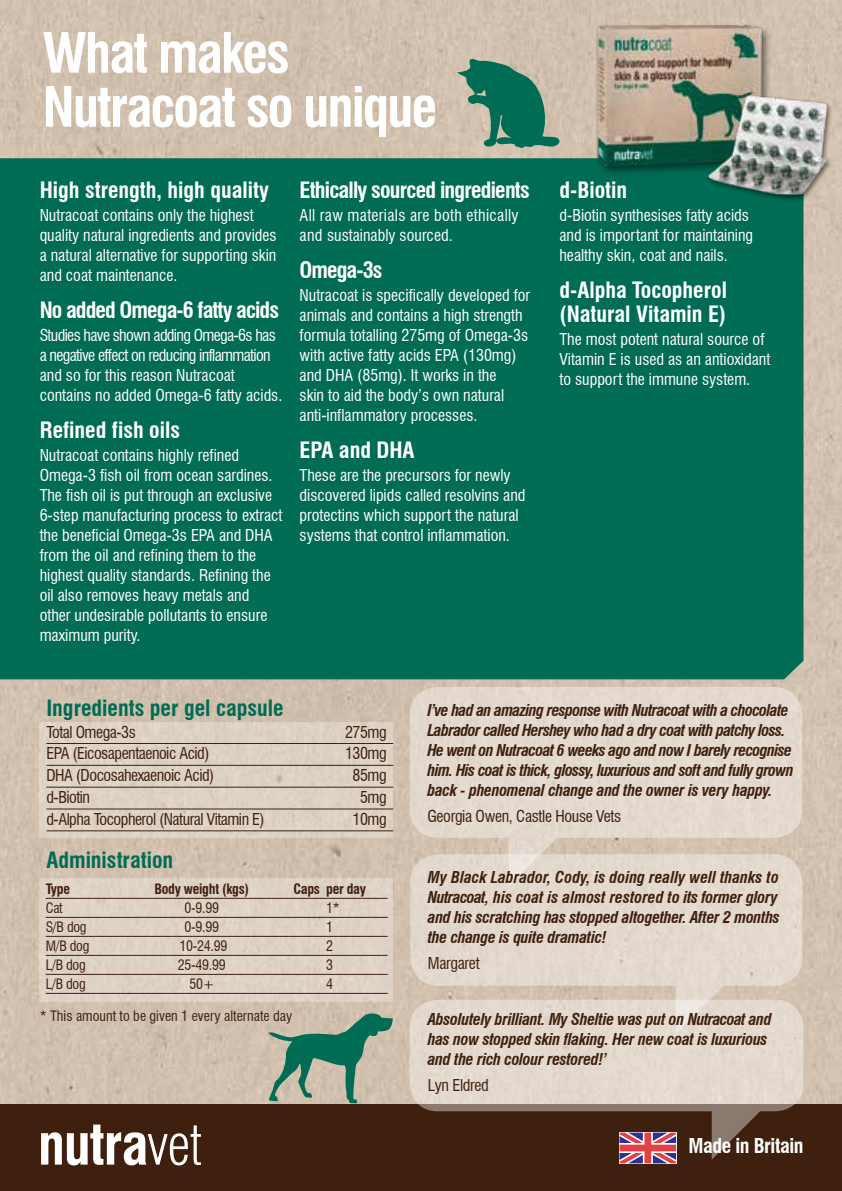
<style>
.page{position:relative;width:842px;height:1191px;background:#fff}
.page>*{position:absolute;margin:0;border:0;box-sizing:border-box;transform-origin:0 0}
.t1{font:700 condensed 54px/54px "Swiss 721 BT";letter-spacing:-.035em;color:#fff}
.t2{font:700 condensed 22px/24px "Swiss 721 BT";color:#fff}
.t3{font:700 condensed 22px "Swiss 721 BT";color:#006c53}
.t4{font:700 condensed 22px "Swiss 721 BT";letter-spacing:-.035em;color:#fff}
.t5{font:700 condensed 22px "Swiss 721 BT";letter-spacing:-.04em;color:#fff}
.t6{font:700 condensed 20px "Swiss 721 BT";letter-spacing:-.02em;color:#fff}
.t7{font:condensed 16px/20px "Swiss 721 BT";color:#fff}
.t8{font:italic 700 condensed 16px/20px "Swiss 721 BT";letter-spacing:-.02em;color:#3f200f}
.t9{font:italic 700 condensed 16px/20px "Swiss 721 BT";letter-spacing:-.04em;color:#3f200f}
.t10{font:condensed 16px "Swiss 721 BT";letter-spacing:-.03em;color:#3f200f}
.t11{font:condensed 16px/20px "Swiss 721 BT";letter-spacing:-.04em;color:#fff}
.t12{font:condensed 16px/20px "Swiss 721 BT";letter-spacing:.02em;color:#fff}
.t13{font:condensed 14px "Swiss 721 BT";color:#3f200f}
.t14{font:700 condensed 14px "Swiss 721 BT";letter-spacing:-.02em;color:#3f200f}
</style>
<div class="page">
<div style="left:0;top:0;width:842px;height:1104px;background:#d1c0ae"></div>
<div style="left:0;top:1104px;width:842px;height:87px;background:#3f200f"></div>
<div style="left:0;top:158px;width:803px;height:521px;background:#006c53"></div>
<svg style="left:410px;top:886px;width:392px;height:113px;background:#e0d5ca"></svg>
<svg style="left:410px;top:999px;width:393px;height:160px;fill:#e2d7cc"></svg>
<svg style="left:410px;top:687px;width:392px;height:199px;background:#e1d6cb"></svg>
<div style="left:40px;top:878px;width:353px;height:124px;background:#ded2c6"></div>
<hr style="left:46px;top:898px;width:342px;height:1px;background:#3f200f">
<hr style="left:46px;top:917px;width:342px;height:1px;background:#3f200f">
<hr style="left:46px;top:936px;width:342px;height:1px;background:#3f200f">
<hr style="left:46px;top:955px;width:342px;height:1px;background:#3f200f">
<hr style="left:46px;top:974px;width:342px;height:1px;background:#3f200f">
<hr style="left:46px;top:993px;width:342px;height:1px;background:#3f200f">
<div style="left:40px;top:722px;width:353px;height:116px;background:#ded2c5"></div>
<hr style="left:46px;top:743px;width:347px;height:1px;background:#3f200f">
<hr style="left:46px;top:765px;width:347px;height:1px;background:#3f200f">
<hr style="left:46px;top:787px;width:347px;height:1px;background:#3f200f">
<hr style="left:46px;top:808px;width:347px;height:1px;background:#3f200f">
<hr style="left:46px;top:830px;width:347px;height:1px;background:#3f200f">
<svg style="left:41px;top:1124px;width:160px;height:41px"></svg>
<svg style="left:457px;top:58px;width:103px;height:91px;background:#64947f"></svg>
<svg style="left:268px;top:1013px;width:125px;height:90px;background:#8aa38f"></svg>
<svg style="left:676px;top:1132px;width:1px;height:31px"></svg>
<svg style="left:619px;top:1132px;width:57px;height:31px;background:#c1738b"></svg>
<div style="left:595px;top:22px;width:181px;height:159px;background:#000;opacity:.5"></div>
<img style="left:586px;top:17px;width:179px;height:152px">
<div style="left:707px;top:94px;width:126px;height:108px;background:#000;opacity:.5"></div>
<img style="left:703px;top:87px;width:128px;height:107px">
<h1 class="t1" style="left:43px;top:26px;width:396px">What makes<br>Nutracoat so unique</h1>
<h2 class="t2" style="left:40px;top:178px;width:231px">High strength, high quality</h2>
<p class="t7" style="left:40px;top:205px;width:239px">Nutracoat contains only the highest quality natural ingredients and provides a natural alternative for supporting skin and coat maintenance.</p>
<h2 class="t5" style="left:40px;top:297px;width:241px">No added Omega-6 fatty acids</h2>
<p class="t11" style="left:40px;top:325px;width:244px">Studies have shown adding Omega-6s has a negative effect on reducing inflammation and so for this reason Nutracoat contains no added Omega-6 fatty acids.</p>
<h2 class="t2" style="left:40px;top:418px;width:142px">Refined fish oils</h2>
<p class="t7" style="left:40px;top:445px;width:244px">Nutracoat contains highly refined Omega-3 fish oil from ocean sardines.<br>The fish oil is put through an exclusive 6-step manufacturing process to extract the beneficial Omega-3s EPA and DHA from the oil and refining them to the highest quality standards. Refining the oil also removes heavy metals and other undesirable pollutants to ensure maximum purity.</p>
<h2 class="t4" style="left:300px;top:177px;width:232px">Ethically sourced ingredients</h2>
<p class="t12" style="left:300px;top:205px;width:221px">All raw materials are both ethically and sustainably sourced.</p>
<h2 class="t2" style="left:300px;top:258px;width:85px">Omega-3s</h2>
<p class="t7" style="left:300px;top:285px;width:232px">Nutracoat is specifically developed for animals and contains a high strength formula totalling 275mg of Omega-3s with active fatty acids EPA (130mg) and DHA (85mg). It works in the<br>skin to aid the body’s own natural anti-inflammatory processes.</p>
<h2 class="t2" style="left:300px;top:438px;width:117px">EPA and DHA</h2>
<p class="t7" style="left:300px;top:465px;width:227px">These are the precursors for newly discovered lipids called resolvins and protectins which support the natural systems that control inflammation.</p>
<h2 class="t2" style="left:559px;top:178px;width:69px">d-Biotin</h2>
<p class="t7" style="left:559px;top:205px;width:195px">d-Biotin synthesises fatty acids and is important for maintaining healthy skin, coat and nails.</p>
<h2 class="t2" style="left:559px;top:278px;width:169px">d-Alpha Tocopherol (Natural Vitamin E)</h2>
<p class="t7" style="left:559px;top:329px;width:212px">The most potent natural source of<br>Vitamin E is used as an antioxidant to support the immune system.</p>
<h2 class="t3" style="left:46px;top:694px;width:239px">Ingredients per gel capsule</h2>
<p class="t10" style="left:46px;top:722px;width:91px">Total Omega-3s</p>
<p class="t10" style="left:345px;top:722px;width:43px">275mg</p>
<p class="t10" style="left:46px;top:744px;width:165px">EPA (Eicosapentaenoic Acid)</p>
<p class="t10" style="left:345px;top:744px;width:43px">130mg</p>
<p class="t10" style="left:46px;top:766px;width:169px">DHA (Docosahexaenoic Acid)</p>
<p class="t10" style="left:353px;top:766px;width:36px">85mg</p>
<p class="t10" style="left:46px;top:787px;width:45px">d-Biotin</p>
<p class="t10" style="left:360px;top:787px;width:28px">5mg</p>
<p class="t10" style="left:46px;top:809px;width:220px">d-Alpha Tocopherol (Natural Vitamin E)</p>
<p class="t10" style="left:353px;top:809px;width:36px">10mg</p>
<h2 class="t3" style="left:46px;top:847px;width:128px">Administration</h2>
<p class="t14" style="left:46px;top:880px;width:26px">Type</p>
<p class="t14" style="left:154px;top:880px;width:96px">Body weight (kgs)</p>
<p class="t14" style="left:293px;top:880px;width:74px">Caps per day</p>
<p class="t13" style="left:46px;top:899px;width:19px">Cat</p>
<p class="t13" style="left:185px;top:899px;width:36px">0-9.99</p>
<p class="t13" style="left:326px;top:899px;width:15px">1*</p>
<p class="t13" style="left:46px;top:918px;width:42px">S/B dog</p>
<p class="t13" style="left:185px;top:918px;width:36px">0-9.99</p>
<p class="t13" style="left:326px;top:918px;width:8px">1</p>
<p class="t13" style="left:46px;top:937px;width:45px">M/B dog</p>
<p class="t13" style="left:179px;top:937px;width:49px">10-24.99</p>
<p class="t13" style="left:326px;top:937px;width:8px">2</p>
<p class="t13" style="left:46px;top:956px;width:42px">L/B dog</p>
<p class="t13" style="left:178px;top:956px;width:49px">25-49.99</p>
<p class="t13" style="left:326px;top:956px;width:8px">3</p>
<p class="t13" style="left:46px;top:975px;width:42px">L/B dog</p>
<p class="t13" style="left:189px;top:975px;width:27px">50+</p>
<p class="t13" style="left:326px;top:975px;width:8px">4</p>
<p class="t13" style="left:40px;top:1007px;width:254px">* This amount to be given 1 every alternate day</p>
<p class="t9" style="left:427px;top:700px;width:368px">I’ve had an amazing response with Nutracoat with a chocolate Labrador called Hershey who had a dry coat with patchy loss.<br>He went on Nutracoat 6 weeks ago and now I barely recognise him. His coat is thick, glossy, luxurious and soft and fully grown back - phenomenal change and the owner is very happy.</p>
<p class="t10" style="left:427px;top:806px;width:195px">Georgia Owen, Castle House Vets</p>
<p class="t8" style="left:428px;top:867px;width:354px">My Black Labrador, Cody, is doing really well thanks to Nutracoat, his coat is almost restored to its former glory and his scratching has stopped altogether. After 2 months the change is quite dramatic!</p>
<p class="t10" style="left:428px;top:953px;width:53px">Margaret</p>
<p class="t8" style="left:428px;top:1009px;width:345px">Absolutely brilliant. My Sheltie was put on Nutracoat and has now stopped skin flaking. Her new coat is luxurious and the rich colour restored!’</p>
<p class="t10" style="left:428px;top:1075px;width:62px">Lyn Eldred</p>
<p class="t6" style="left:688px;top:1133px;width:117px">Made in Britain</p>
</div>
